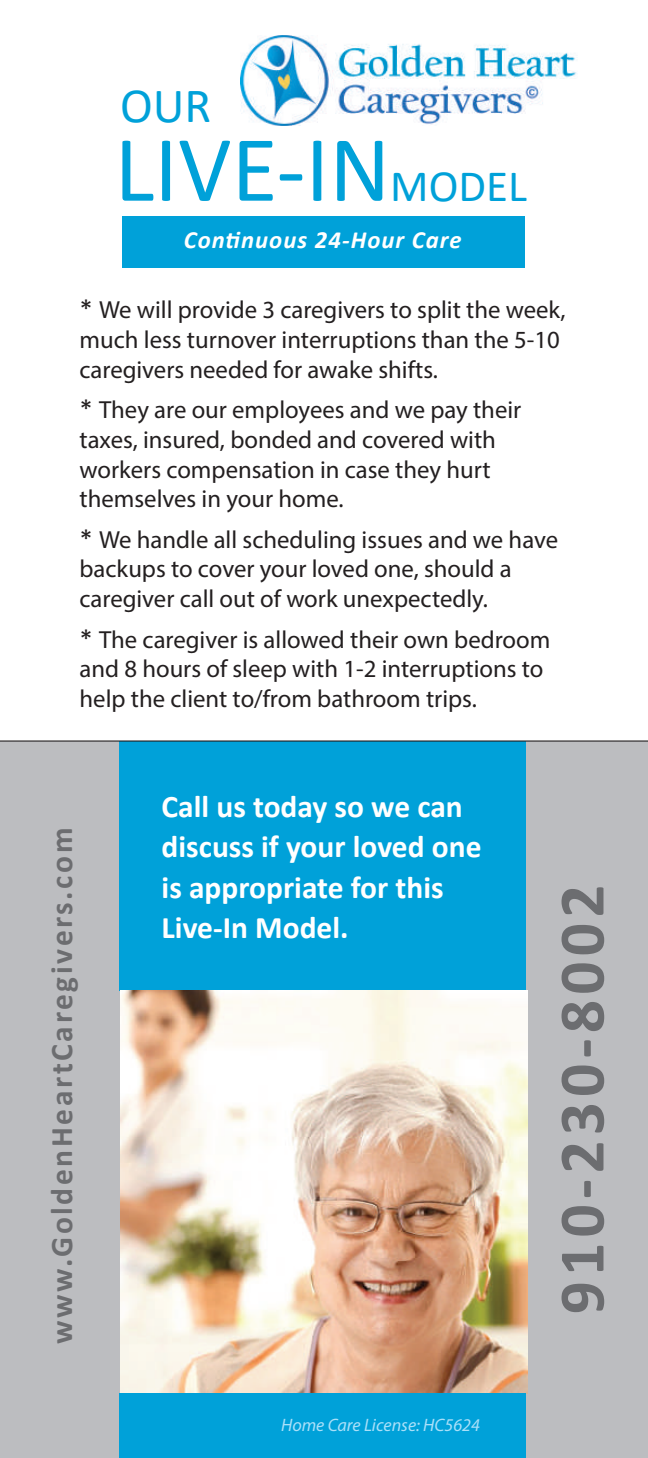
<style>
.page{position:relative;width:648px;height:1458px;background:#fff}
.page>*{position:absolute;margin:0;border:0;box-sizing:border-box;transform-origin:0 0}
.t1{font:94.5px "Calibri";color:#00a1d9}
.t2{font:700 65.25px "Calibri";letter-spacing:.08em;color:#6c6d70}
.t3{font:49.5px "Calibri";color:#00a1d9}
.t4{font:700 31.5px/40.5px "Calibri";color:#fff}
.t5{font:700 31.5px "Calibri";letter-spacing:.08em;color:#6c6d70}
.t6{font:24.75px/29.7px "Myriad Pro";color:#231f20}
.t7{font:italic 700 24.75px "Calibri";letter-spacing:.04em;color:#fff}
.t8{font:italic 18px "Myriad Pro";color:#aae0f9}
.s1{font-size:45px}
.s2{font-family:"Calibri";font-size:27px}
</style>
<div class="page">
<div style="left:0;top:741px;width:648px;height:717px;background:#bcbdc0"></div>
<div style="left:122px;top:216px;width:403px;height:52px;background:#00a1d9"></div>
<img style="left:241px;top:35px;width:336px;height:90px">
<div style="left:120px;top:741px;width:406px;height:249px;background:#00a1d9"></div>
<img style="left:121px;top:990px;width:406px;height:404px">
<hr style="left:0;top:740px;width:648px;height:2px;background:#231f20">
<div style="left:120px;top:1394px;width:406px;height:64px;background:#00a1d9"></div>
<h3 class="t3" style="left:120px;top:71px;width:93px">OUR</h3>
<h1 class="t1" style="left:115px;top:104px;width:414px">LIVE-IN<span class="s1">MODEL</span></h1>
<p class="t7" style="left:184px;top:222px;width:279px">Continuous 24-Hour Care</p>
<p class="t6" style="left:80px;top:295px;width:488px"><span class="s2">*</span> We will provide 3 caregivers to split the week, much less turnover interruptions than the 5-10 caregivers needed for awake shifts.</p>
<p class="t6" style="left:80px;top:395px;width:443px"><span class="s2">*</span> They are our employees and we pay their taxes, insured, bonded and covered with workers compensation in case they hurt themselves in your home.</p>
<p class="t6" style="left:80px;top:524px;width:480px"><span class="s2">*</span> We handle all scheduling issues and we have backups to cover your loved one, should a caregiver call out of work unexpectedly.</p>
<p class="t6" style="left:80px;top:624px;width:472px"><span class="s2">*</span> The caregiver is allowed their own bedroom and 8 hours of sleep with 1-2 interruptions to help the client to/from bathroom trips.</p>
<p class="t5" style="left:40px;top:1344px;width:518px;rotate:-90deg">www.GoldenHeartCaregivers.com</p>
<p class="t4" style="left:162px;top:785px;width:321px">Call us today so we can discuss if your loved one is appropriate for this<br>Live-In Model.</p>
<p class="t8" style="left:281px;top:1414px;width:200px">Home Care License: HC5624</p>
<h2 class="t2" style="left:536px;top:1314px;width:431px;rotate:-90deg">910-230-8002</h2>
</div>
